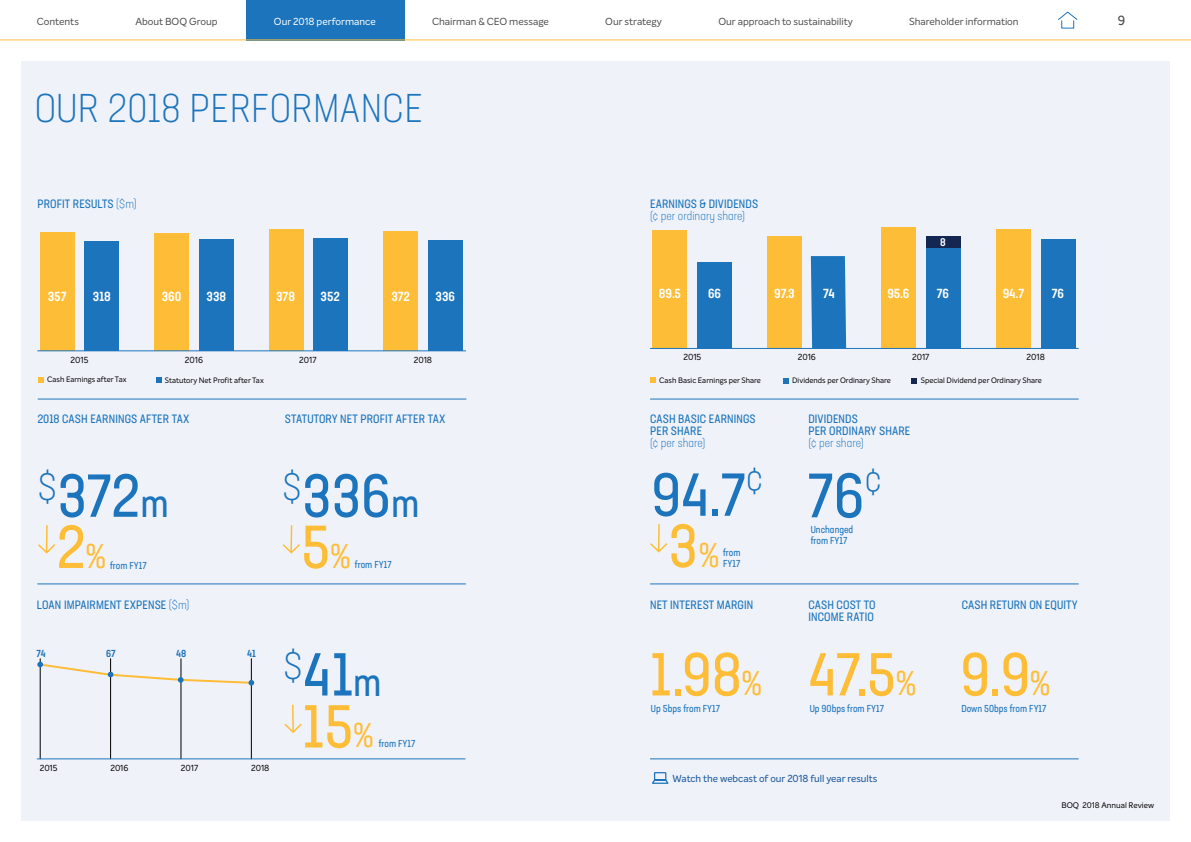
<style>
.page{position:relative;width:1191px;height:842px;background:#fff}
.page>*{position:absolute;margin:0;border:0;box-sizing:border-box;transform-origin:0 0}
.t1{font:condensed 60px/51.2px "Neusa Next Pro";color:#1c75bc}
.t2{font:condensed 60px "Neusa Next Pro";color:#febd36}
.t3{font:300 condensed 40px "Neusa Next Pro";letter-spacing:.01em;color:#1c75bc}
.t4{font:500 condensed 13px "Neusa Next Pro";color:#fff}
.t5{font:500 13px "Intelo";color:#4d4d4f}
.t6{font:condensed 12px/12px "Neusa Next Pro";letter-spacing:.01em;color:#1c75bc}
.t7{font:300 condensed 12px "Neusa Next Pro";color:#1c75bc}
.t8{font:500 condensed 11px "Neusa Next Pro";color:#fff}
.t9{font:10px "Intelo";letter-spacing:-.005em;color:#4d4d4f}
.t10{font:condensed 10px/11px "Neusa Next Pro";color:#1c75bc}
.t11{font:500 10px "Intelo";letter-spacing:-.005em;color:#215e9e}
.t12{font:10px "Intelo";color:#fff}
.t13{font:500 condensed 10px "Neusa Next Pro";color:#1c75bc}
.t14{font:8.6px "Intelo";color:#000}
.t15{font:8px "Intelo";letter-spacing:.005em;color:#000}
.t16{font:7.7px "Intelo";color:#000}
.s1{font-weight:300}
.s2{font-size:40px}
.s3{font-size:34px}
.s4{font-size:62px}
.s5{color:#febd36}
.s6{font-size:34px;color:#febd36}
</style>
<div class="page">
<div style="left:21px;top:61px;width:1148px;height:760px;background:#f0f2fa"></div>
<svg style="left:1058px;top:11px;width:20px;height:18px"></svg>
<svg style="left:650px;top:377px;width:5px;height:6px"></svg>
<svg style="left:783px;top:378px;width:5px;height:5px"></svg>
<svg style="left:911px;top:378px;width:6px;height:5px"></svg>
<div style="left:653px;top:230px;width:34px;height:118px;background:#febd36"></div>
<div style="left:697px;top:262px;width:34px;height:86px;background:#1c75bc"></div>
<div style="left:767px;top:236px;width:34px;height:112px;background:#febd36"></div>
<div style="left:811px;top:256px;width:35px;height:92px;background:#1c75bc"></div>
<div style="left:882px;top:227px;width:34px;height:121px;background:#febd36"></div>
<div style="left:926px;top:248px;width:34px;height:100px;background:#1c75bc"></div>
<div style="left:996px;top:229px;width:34px;height:119px;background:#febd36"></div>
<div style="left:1041px;top:239px;width:34px;height:109px;background:#1c75bc"></div>
<hr style="left:650px;top:348px;width:428px;height:1px;background:#1c75bc">
<hr style="left:650px;top:584px;width:428px;height:1px;background:#1c75bc">
<hr style="left:650px;top:759px;width:428px;height:1px;background:#1c75bc">
<hr style="left:650px;top:399px;width:428px;height:1px;background:#1c75bc">
<div style="left:926px;top:237px;width:34px;height:11px;background:#132750"></div>
<svg style="left:650px;top:524px;width:18px;height:29px"></svg>
<svg style="left:38px;top:377px;width:6px;height:5px"></svg>
<svg style="left:156px;top:377px;width:5px;height:6px"></svg>
<hr style="left:40px;top:659px;width:1px;height:100px;background:#000">
<hr style="left:110px;top:659px;width:1px;height:100px;background:#000">
<hr style="left:181px;top:659px;width:1px;height:100px;background:#000">
<hr style="left:251px;top:659px;width:1px;height:100px;background:#000">
<svg style="left:37px;top:662px;width:217px;height:24px"></svg>
<div style="left:40px;top:233px;width:34px;height:118px;background:#febd36"></div>
<div style="left:85px;top:241px;width:34px;height:110px;background:#1c75bc"></div>
<div style="left:155px;top:233px;width:34px;height:118px;background:#febd36"></div>
<div style="left:199px;top:240px;width:34px;height:111px;background:#1c75bc"></div>
<div style="left:269px;top:229px;width:34px;height:122px;background:#febd36"></div>
<div style="left:314px;top:238px;width:34px;height:113px;background:#1c75bc"></div>
<div style="left:383px;top:231px;width:34px;height:120px;background:#febd36"></div>
<div style="left:428px;top:240px;width:34px;height:111px;background:#1c75bc"></div>
<hr style="left:37px;top:351px;width:429px;height:1px;background:#1c75bc">
<hr style="left:38px;top:399px;width:428px;height:1px;background:#1c75bc">
<hr style="left:37px;top:584px;width:429px;height:1px;background:#1c75bc">
<hr style="left:37px;top:759px;width:428px;height:1px;background:#1c75bc">
<svg style="left:38px;top:525px;width:18px;height:29px"></svg>
<svg style="left:282px;top:525px;width:18px;height:29px"></svg>
<svg style="left:284px;top:704px;width:18px;height:29px"></svg>
<svg style="left:652px;top:772px;width:17px;height:12px"></svg>
<div style="left:246px;top:0;width:158px;height:40px;background:#1c75bc"></div>
<hr style="left:0;top:40px;width:1191px;height:1px;background:#febd36">
<p class="t9" style="left:37px;top:16px;width:44px">Contents</p>
<p class="t9" style="left:135px;top:16px;width:84px">About BOQ Group</p>
<p class="t12" style="left:274px;top:16px;width:103px">Our 2018 performance</p>
<p class="t9" style="left:432px;top:16px;width:118px">Chairman &amp; CEO message</p>
<p class="t9" style="left:605px;top:16px;width:58px">Our strategy</p>
<p class="t9" style="left:718px;top:16px;width:136px">Our approach to sustainability</p>
<p class="t9" style="left:909px;top:16px;width:111px">Shareholder information</p>
<h2 class="t3" style="left:35px;top:84px;width:390px">OUR 2018 PERFORMANCE</h2>
<p class="t6" style="left:37px;top:198px;width:101px">PROFIT RESULTS <span class="s1">($m)</span></p>
<p class="t4" style="left:48px;top:288px;width:20px">357</p>
<p class="t4" style="left:93px;top:288px;width:19px">318</p>
<p class="t4" style="left:162px;top:288px;width:21px">360</p>
<p class="t4" style="left:206px;top:288px;width:21px">338</p>
<p class="t4" style="left:276px;top:288px;width:20px">378</p>
<p class="t4" style="left:321px;top:288px;width:21px">352</p>
<p class="t4" style="left:391px;top:288px;width:20px">372</p>
<p class="t4" style="left:435px;top:288px;width:21px">336</p>
<p class="t14" style="left:71px;top:354px;width:19px">2015</p>
<p class="t14" style="left:185px;top:354px;width:20px">2016</p>
<p class="t14" style="left:299px;top:354px;width:19px">2017</p>
<p class="t14" style="left:414px;top:354px;width:20px">2018</p>
<p class="t16" style="left:47px;top:375px;width:81px">Cash Earnings after Tax</p>
<p class="t16" style="left:165px;top:375px;width:100px">Statutory Net Profit after Tax</p>
<p class="t6" style="left:37px;top:413px;width:153px">2018 CASH EARNINGS AFTER TAX</p>
<p class="t6" style="left:285px;top:413px;width:162px">STATUTORY NET PROFIT AFTER TAX</p>
<h1 class="t1" style="left:38px;top:469px;width:132px"><sup>$</sup>372<span class="s2">m</span></h1>
<h1 class="t1" style="left:282px;top:469px;width:139px"><sup>$</sup>336<span class="s2">m</span></h1>
<h1 class="t2" style="left:56px;top:510px;width:51px">2<span class="s3">%</span></h1>
<h1 class="t2" style="left:301px;top:510px;width:51px">5<span class="s3">%</span></h1>
<p class="t10" style="left:110px;top:560px;width:38px">from FY17</p>
<p class="t10" style="left:355px;top:559px;width:38px">from FY17</p>
<p class="t6" style="left:37px;top:599px;width:154px">LOAN IMPAIRMENT EXPENSE <span class="s1">($m)</span></p>
<p class="t13" style="left:37px;top:647px;width:11px">74</p>
<p class="t13" style="left:106px;top:647px;width:11px">67</p>
<p class="t13" style="left:176px;top:647px;width:12px">48</p>
<p class="t13" style="left:247px;top:647px;width:10px">41</p>
<p class="t14" style="left:40px;top:763px;width:19px">2015</p>
<p class="t14" style="left:110px;top:763px;width:20px">2016</p>
<p class="t14" style="left:181px;top:763px;width:19px">2017</p>
<p class="t14" style="left:251px;top:763px;width:20px">2018</p>
<h1 class="t1" style="left:283px;top:648px;width:100px"><sup>$</sup>41<span class="s2">m</span></h1>
<h1 class="t2" style="left:303px;top:689px;width:72px">15<span class="s3">%</span></h1>
<p class="t10" style="left:379px;top:738px;width:38px">from FY17</p>
<p class="t6" style="left:650px;top:198px;width:110px">EARNINGS &amp; DIVIDENDS</p>
<p class="t7" style="left:650px;top:208px;width:97px">(¢ per ordinary share)</p>
<p class="t8" style="left:940px;top:235px;width:7px">8</p>
<p class="t4" style="left:659px;top:286px;width:24px">89.5</p>
<p class="t4" style="left:708px;top:286px;width:15px">66</p>
<p class="t4" style="left:774px;top:286px;width:22px">97.3</p>
<p class="t4" style="left:823px;top:286px;width:13px">74</p>
<p class="t4" style="left:887px;top:286px;width:24px">95.6</p>
<p class="t4" style="left:937px;top:286px;width:14px">76</p>
<p class="t4" style="left:1002px;top:286px;width:23px">94.7</p>
<p class="t4" style="left:1052px;top:286px;width:14px">76</p>
<p class="t14" style="left:683px;top:352px;width:19px">2015</p>
<p class="t14" style="left:797px;top:352px;width:20px">2016</p>
<p class="t14" style="left:912px;top:352px;width:19px">2017</p>
<p class="t14" style="left:1026px;top:352px;width:20px">2018</p>
<p class="t16" style="left:659px;top:375px;width:103px">Cash Basic Earnings per Share</p>
<p class="t16" style="left:792px;top:376px;width:100px">Dividends per Ordinary Share</p>
<p class="t16" style="left:921px;top:376px;width:122px">Special Dividend per Ordinary Share</p>
<p class="t6" style="left:650px;top:413px;width:107px">CASH BASIC EARNINGS<br>PER SHARE</p>
<p class="t7" style="left:650px;top:436px;width:57px">(¢ per share)</p>
<p class="t6" style="left:808px;top:413px;width:103px">DIVIDENDS<br>PER ORDINARY SHARE</p>
<p class="t7" style="left:808px;top:436px;width:57px">(¢ per share)</p>
<h1 class="t1" style="left:651px;top:468px;width:232px">94.7<sup>¢</sup> <span class="s4">76</span><sup>¢<br></sup><span class="s5">3</span><span class="s6">%</span></h1>
<p class="t10" style="left:810px;top:524px;width:44px">Unchanged from FY17</p>
<p class="t10" style="left:723px;top:546px;width:19px">from<br>FY17</p>
<p class="t6" style="left:650px;top:599px;width:105px">NET INTEREST MARGIN</p>
<p class="t6" style="left:808px;top:598px;width:69px">CASH COST TO<br>INCOME RATIO</p>
<p class="t6" style="left:961px;top:599px;width:117px">CASH RETURN ON EQUITY</p>
<h1 class="t2" style="left:650px;top:637px;width:402px">1.98<span class="s3">%</span> 47.5<span class="s3">%</span> 9.9<span class="s3">%</span></h1>
<p class="t10" style="left:651px;top:703px;width:71px">Up 5bps from FY17</p>
<p class="t10" style="left:809px;top:703px;width:76px">Up 90bps from FY17</p>
<p class="t10" style="left:961px;top:703px;width:86px">Down 50bps from FY17</p>
<p class="t11" style="left:672px;top:772px;width:206px">Watch the webcast of our 2018 full year results</p>
<p class="t5" style="left:1117px;top:12px;width:9px">9</p>
<p class="t15" style="left:1061px;top:800px;width:94px">BOQ 2018 Annual Review</p>
</div>
